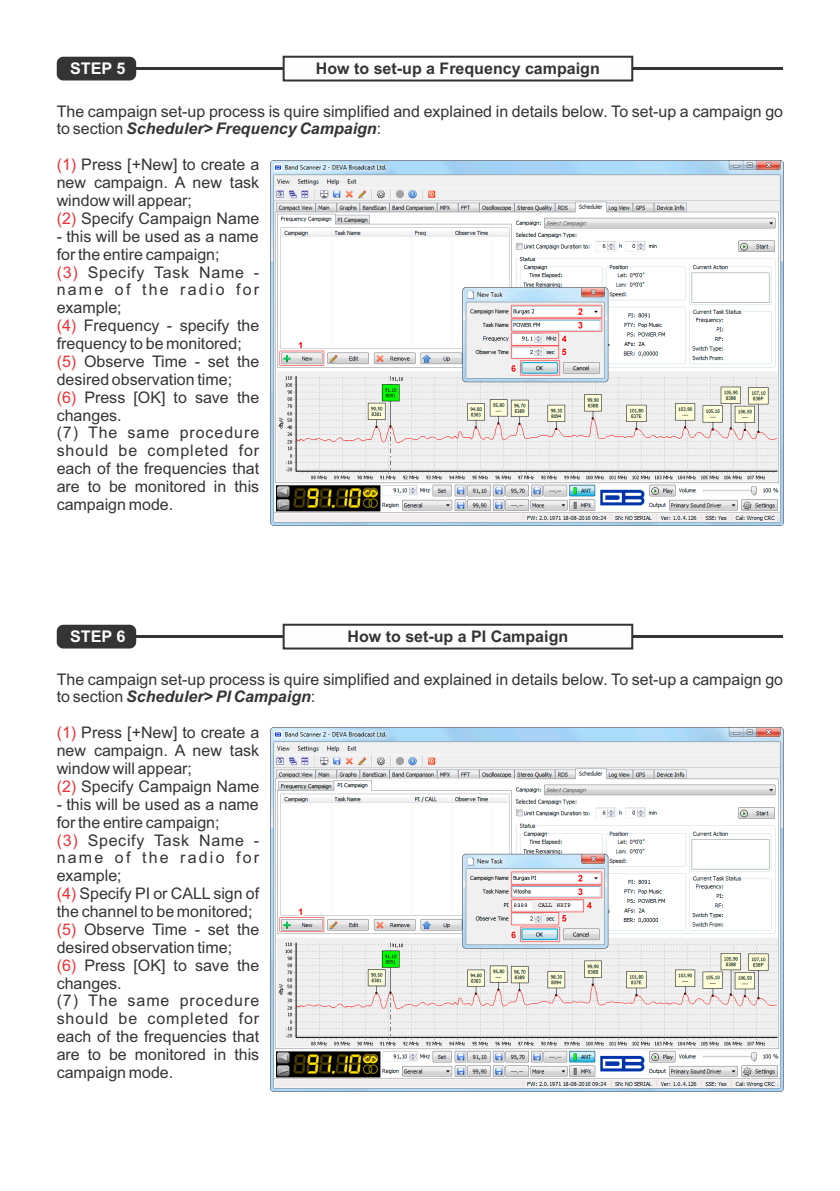
<style>
.page{position:relative;width:840px;height:1191px;background:#fff}
.page>*{position:absolute;margin:0;border:0;box-sizing:border-box;transform-origin:0 0}
.t1{font:16px/17.8px "Arial";color:#353434}
.t2{font:700 16px "Arial";color:#353434}
.t3{font:700 16px "Arial";color:#fefefe}
.s1{font-weight:700;font-style:italic}
.s2{color:#ed3135}
</style>
<div class="page">
<hr style="left:130px;top:67px;width:652px;height:3px;background:#353434">
<div style="left:57px;top:57px;width:79px;height:23px;background:#353434;border-radius:7px"></div>
<svg style="left:282px;top:55px;width:352px;height:27px"></svg>
<img style="left:270px;top:161px;width:512px;height:364px">
<hr style="left:130px;top:635px;width:652px;height:3px;background:#353434">
<div style="left:57px;top:624px;width:79px;height:24px;background:#353434;border-radius:7px"></div>
<svg style="left:282px;top:623px;width:352px;height:27px"></svg>
<img style="left:270px;top:727px;width:512px;height:364px">
<p class="t3" style="left:70px;top:63px;width:57px">STEP 5</p>
<p class="t2" style="left:316px;top:62px;width:285px">How to set-up a Frequency campaign</p>
<p class="t1" style="left:57px;top:103px;width:727px">The campaign set-up process is quire simplified and explained in details below. To set-up a campaign go to section <span class="s1">Scheduler&gt; Frequency Campaign</span>:</p>
<p class="t1" style="left:57px;top:157px;width:204px"><span class="s2">(1)</span> Press [+New] to create a new campaign. A new task window will appear;<br><span class="s2">(2)</span> Specify Campaign Name</p>
<p class="t1" style="left:57px;top:229px;width:204px">- this will be used as a name for the entire campaign;<br><span class="s2">(3)</span> Specify Task Name - name of the radio for example;<br><span class="s2">(4)</span> Frequency - specify the frequency to be monitored; <span class="s2">(5)</span> Observe Time - set the desired observation time;<br><span class="s2">(6)</span> Press [OK] to save the changes.<br>(7) The same procedure should be completed for each of the frequencies that are to be monitored in this campaign mode.</p>
<p class="t3" style="left:70px;top:630px;width:57px">STEP 6</p>
<p class="t2" style="left:347px;top:630px;width:222px">How to set-up a PI Campaign</p>
<p class="t1" style="left:57px;top:671px;width:727px">The campaign set-up process is quire simplified and explained in details below. To set-up a campaign go to section <span class="s1">Scheduler&gt; PI Campaign</span>:</p>
<p class="t1" style="left:57px;top:725px;width:204px"><span class="s2">(1)</span> Press [+New] to create a new campaign. A new task window will appear;<br><span class="s2">(2)</span> Specify Campaign Name</p>
<p class="t1" style="left:57px;top:796px;width:204px">- this will be used as a name for the entire campaign;<br><span class="s2">(3)</span> Specify Task Name - name of the radio for example;<br><span class="s2">(4)</span> Specify PI or CALL sign of the channel to be monitored; <span class="s2">(5)</span> Observe Time - set the desired observation time;<br><span class="s2">(6)</span> Press [OK] to save the changes.<br>(7) The same procedure should be completed for each of the frequencies that are to be monitored in this campaign mode.</p>
</div>
